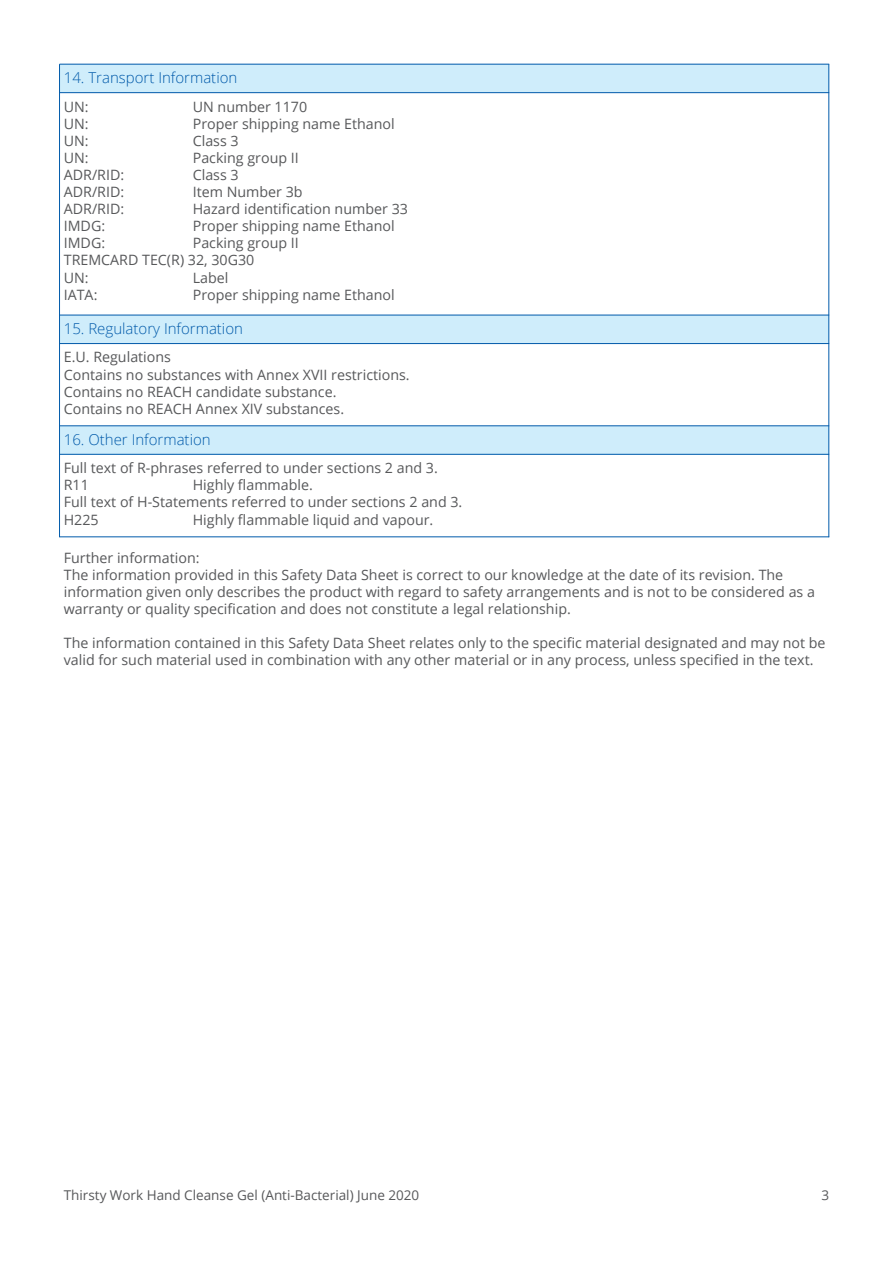
<style>
.page{position:relative;width:893px;height:1263px;background:#fff}
.page>*{position:absolute;margin:0;border:0;box-sizing:border-box;transform-origin:0 0}
.t1{font:300 15px "Open Sans";color:#015aaa}
.t2{font:14.25px/17.1px "Open Sans";color:#57585a}
.t3{font:13.5px "Open Sans";color:#57585a}
</style>
<div class="page">
<div style="left:60px;top:64px;width:769px;height:29px;background:#cfedfb"></div>
<div style="left:60px;top:426px;width:769px;height:29px;background:#cfedfb"></div>
<div style="left:60px;top:315px;width:769px;height:29px;background:#cfedfb"></div>
<hr style="left:60px;top:64px;width:769px;height:1px;background:#015aaa">
<hr style="left:60px;top:425px;width:769px;height:1px;background:#015aaa">
<hr style="left:60px;top:315px;width:769px;height:1px;background:#015aaa">
<hr style="left:60px;top:92px;width:769px;height:1px;background:#015aaa">
<hr style="left:60px;top:454px;width:769px;height:1px;background:#015aaa">
<hr style="left:60px;top:536px;width:769px;height:1px;background:#015aaa">
<hr style="left:60px;top:343px;width:769px;height:1px;background:#015aaa">
<hr style="left:59px;top:64px;width:1px;height:473px;background:#015aaa">
<hr style="left:828px;top:64px;width:1px;height:473px;background:#015aaa">
<p class="t1" style="left:64px;top:67px;width:175px">14. Transport Information</p>
<p class="t2" style="left:64px;top:97px;width:26px">UN:</p>
<p class="t2" style="left:193px;top:97px;width:116px">UN number 1170</p>
<p class="t2" style="left:64px;top:115px;width:26px">UN:</p>
<p class="t2" style="left:193px;top:115px;width:203px">Proper shipping name Ethanol</p>
<p class="t2" style="left:64px;top:132px;width:26px">UN:</p>
<p class="t2" style="left:193px;top:132px;width:47px">Class 3</p>
<p class="t2" style="left:64px;top:149px;width:26px">UN:</p>
<p class="t2" style="left:193px;top:149px;width:108px">Packing group II</p>
<p class="t2" style="left:64px;top:166px;width:62px">ADR/RID:</p>
<p class="t2" style="left:193px;top:166px;width:47px">Class 3</p>
<p class="t2" style="left:64px;top:183px;width:62px">ADR/RID:</p>
<p class="t2" style="left:193px;top:183px;width:111px">Item Number 3b</p>
<p class="t2" style="left:64px;top:200px;width:62px">ADR/RID:</p>
<p class="t2" style="left:193px;top:200px;width:217px">Hazard identification number 33</p>
<p class="t2" style="left:64px;top:217px;width:43px">IMDG:</p>
<p class="t2" style="left:193px;top:217px;width:203px">Proper shipping name Ethanol</p>
<p class="t2" style="left:64px;top:234px;width:43px">IMDG:</p>
<p class="t2" style="left:64px;top:234px;width:237px;text-indent:129px">Packing group II<br>TREMCARD TEC(R) 32, 30G30<br>UN:</p>
<p class="t2" style="left:193px;top:268px;width:37px">Label</p>
<p class="t2" style="left:64px;top:286px;width:35px">IATA:</p>
<p class="t2" style="left:193px;top:286px;width:203px">Proper shipping name Ethanol</p>
<p class="t1" style="left:64px;top:318px;width:181px">15. Regulatory Information</p>
<p class="t2" style="left:64px;top:348px;width:347px">E.U. Regulations<br>Contains no substances with Annex XVII restrictions.<br>Contains no REACH candidate substance.<br>Contains no REACH Annex XIV substances.</p>
<p class="t1" style="left:64px;top:429px;width:148px">16. Other Information</p>
<p class="t2" style="left:64px;top:459px;width:376px">Full text of R-phrases referred to under sections 2 and 3.<br>R11</p>
<p class="t2" style="left:64px;top:476px;width:400px;text-indent:129px">Highly flammable.<br>Full text of H-Statements referred to under sections 2 and 3.<br>H225</p>
<p class="t2" style="left:193px;top:510px;width:242px">Highly flammable liquid and vapour.</p>
<p class="t2" style="left:64px;top:548px;width:753px">Further information:<br>The information provided in this Safety Data Sheet is correct to our knowledge at the date of its revision. The information given only describes the product with regard to safety arrangements and is not to be considered as a warranty or quality specification and does not constitute a legal relationship.</p>
<p class="t2" style="left:64px;top:634px;width:763px">The information contained in this Safety Data Sheet relates only to the specific material designated and may not be valid for such material used in combination with any other material or in any process, unless specified in the text.</p>
<p class="t3" style="left:64px;top:1186px;width:357px">Thirsty Work Hand Cleanse Gel (Anti-Bacterial) June 2020</p>
<p class="t3" style="left:821px;top:1186px;width:9px">3</p>
</div>
